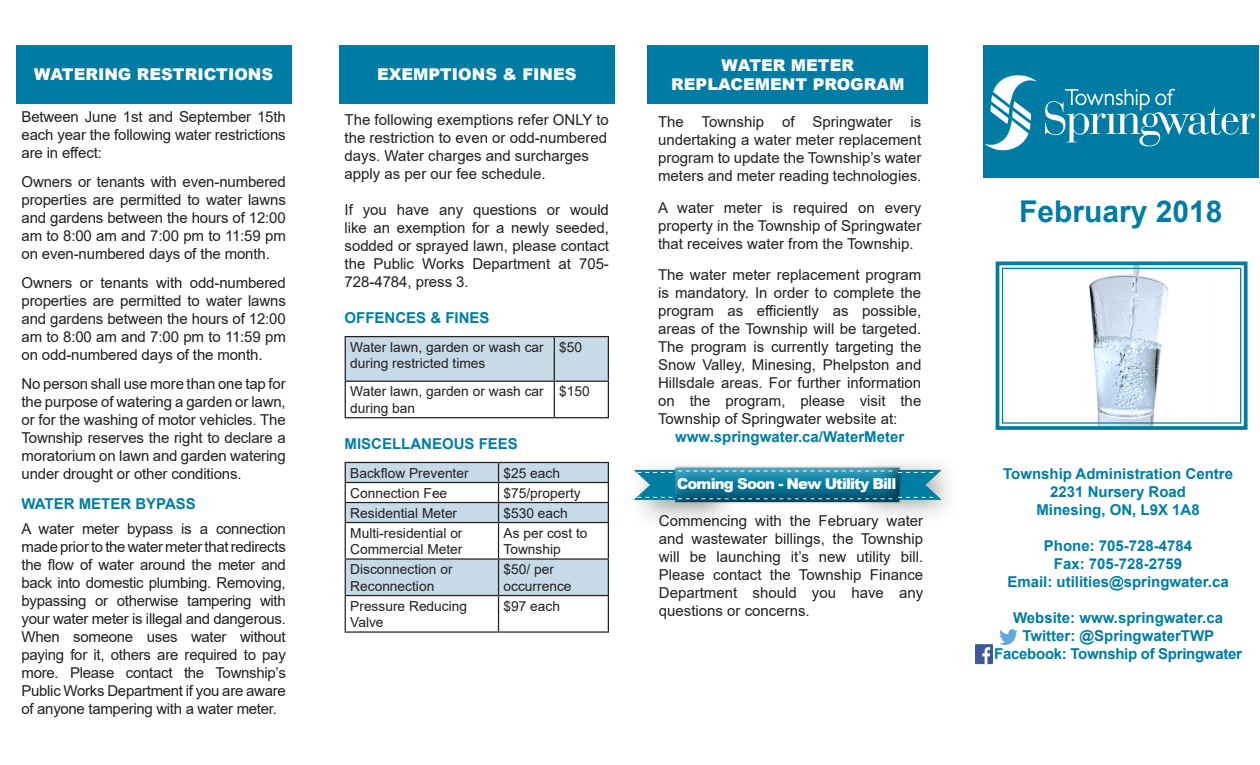
<style>
.page{position:relative;width:1260px;height:765px;background:#fff}
.page>*{position:absolute;margin:0;border:0;box-sizing:border-box;transform-origin:0 0}
.t1{font:700 30px "Arial";color:#007ca4}
.t2{font:900 16.25px "Arial";color:#fff}
.t3{font:15px/18px "Arial";color:#231f20;text-align:justify}
.t4{font:700 15px "Arial";color:#007ca4}
.t5{font:700 15px "Arial";letter-spacing:-.02em;color:#007ca4}
.t6{font:900 15px "Arial";letter-spacing:-.06em;color:#fff}
.t7{font:13.75px/16.5px "Arial";color:#231f20}
</style>
<div class="page">
<div style="left:983px;top:45px;width:276px;height:132px;background:#007ca4"></div>
<svg style="left:985px;top:75px;width:52px;height:76px"></svg>
<svg style="left:1045px;top:89px;width:210px;height:58px"></svg>
<svg style="left:995px;top:261px;width:253px;height:169px"></svg>
<div style="left:1002px;top:268px;width:239px;height:156px;border:1px solid #007ca4"></div>
<div style="left:648px;top:45px;width:280px;height:59px;background:#007ca4"></div>
<div style="left:16px;top:45px;width:275px;height:59px;background:#007ca4"></div>
<div style="left:346px;top:337px;width:262px;height:44px;background:#c7dae7"></div>
<hr style="left:345px;top:336px;width:209px;height:1px;background:#231f20">
<hr style="left:345px;top:337px;width:1px;height:44px;background:#231f20">
<hr style="left:554px;top:336px;width:55px;height:1px;background:#231f20">
<hr style="left:554px;top:337px;width:1px;height:44px;background:#231f20">
<hr style="left:608px;top:337px;width:1px;height:44px;background:#231f20">
<hr style="left:345px;top:381px;width:209px;height:1px;background:#231f20">
<hr style="left:345px;top:382px;width:1px;height:35px;background:#231f20">
<hr style="left:554px;top:381px;width:55px;height:1px;background:#231f20">
<hr style="left:554px;top:382px;width:1px;height:35px;background:#231f20">
<hr style="left:608px;top:382px;width:1px;height:35px;background:#231f20">
<hr style="left:345px;top:417px;width:209px;height:1px;background:#231f20">
<hr style="left:554px;top:417px;width:55px;height:1px;background:#231f20">
<svg style="left:345px;top:462px;width:264px;height:133px"></svg>
<hr style="left:345px;top:522px;width:154px;height:1px;background:#231f20">
<hr style="left:345px;top:523px;width:1px;height:35px;background:#231f20">
<hr style="left:499px;top:522px;width:110px;height:1px;background:#231f20">
<hr style="left:498px;top:523px;width:1px;height:35px;background:#231f20">
<hr style="left:608px;top:523px;width:1px;height:35px;background:#231f20">
<hr style="left:345px;top:558px;width:154px;height:2px;background:#231f20">
<hr style="left:345px;top:560px;width:1px;height:35px;background:#231f20">
<hr style="left:499px;top:558px;width:110px;height:2px;background:#231f20">
<hr style="left:498px;top:560px;width:1px;height:35px;background:#231f20">
<hr style="left:608px;top:560px;width:1px;height:35px;background:#231f20">
<hr style="left:345px;top:595px;width:154px;height:1px;background:#231f20">
<hr style="left:345px;top:596px;width:1px;height:35px;background:#231f20">
<hr style="left:499px;top:595px;width:110px;height:1px;background:#231f20">
<hr style="left:498px;top:596px;width:1px;height:35px;background:#231f20">
<hr style="left:608px;top:596px;width:1px;height:35px;background:#231f20">
<hr style="left:345px;top:631px;width:154px;height:2px;background:#231f20">
<hr style="left:499px;top:631px;width:110px;height:2px;background:#231f20">
<div style="left:339px;top:45px;width:276px;height:59px;background:#007ca4"></div>
<div style="left:626px;top:459px;width:113px;height:70px;background:#231f20;opacity:.4"></div>
<div style="left:849px;top:454px;width:113px;height:70px;background:#231f20;opacity:.4"></div>
<div style="left:675px;top:466px;width:227px;height:38px;background:#231f20;opacity:.47"></div>
<div style="left:673px;top:466px;width:225px;height:36px;background:#231f20;opacity:.75"></div>
<svg style="left:634px;top:468px;width:308px;height:34px"></svg>
<img style="left:1000px;top:630px;width:18px;height:14px">
<div style="left:975px;top:644px;width:18px;height:20px;background:#3c5a99"></div>
<svg style="left:982px;top:647px;width:8px;height:17px"></svg>
<p class="t2" style="left:34px;top:63px;width:240px">WATERING RESTRICTIONS</p>
<p class="t3" style="left:22px;top:107px;width:266px">Between June 1st and September 15th each year the following water restrictions are in effect:</p>
<p class="t3" style="left:22px;top:172px;width:266px">Owners or tenants with even-numbered properties are permitted to water lawns and gardens between the hours of 12:00 am to 8:00 am and 7:00 pm to 11:59 pm on even-numbered days of the month.</p>
<p class="t3" style="left:22px;top:274px;width:266px">Owners or tenants with odd-numbered properties are permitted to water lawns and gardens between the hours of 12:00 am to 8:00 am and 7:00 pm to 11:59 pm on odd-numbered days of the month.</p>
<p class="t3" style="left:22px;top:375px;width:266px">No person shall use more than one tap for the purpose of watering a garden or lawn, or for the washing of motor vehicles. The Township reserves the right to declare a moratorium on lawn and garden watering under drought or other conditions.</p>
<p class="t4" style="left:22px;top:493px;width:176px">WATER METER BYPASS</p>
<p class="t3" style="left:22px;top:520px;width:266px">A water meter bypass is a connection made prior to the water meter that redirects the flow of water around the meter and back into domestic plumbing. Removing, bypassing or otherwise tampering with your water meter is illegal and dangerous.<br>When someone uses water without paying for it, others are required to pay more. Please contact the Township’s Public Works Department if you are aware of anyone tampering with a water meter.</p>
<p class="t2" style="left:377px;top:63px;width:201px">EXEMPTIONS &amp; FINES</p>
<p class="t3" style="left:345px;top:111px;width:266px;text-align:left">The following exemptions refer ONLY to the restriction to even or odd-numbered days. Water charges and surcharges apply as per our fee schedule.</p>
<p class="t3" style="left:345px;top:201px;width:266px">If you have any questions or would like an exemption for a newly seeded, sodded or sprayed lawn, please contact the Public Works Department at 705- 728-4784, press 3.</p>
<p class="t4" style="left:345px;top:308px;width:147px">OFFENCES &amp; FINES</p>
<p class="t7" style="left:350px;top:338px;width:195px">Water lawn, garden or wash car during restricted times</p>
<p class="t7" style="left:559px;top:338px;width:24px">$50</p>
<p class="t7" style="left:350px;top:383px;width:195px">Water lawn, garden or wash car during ban</p>
<p class="t7" style="left:559px;top:383px;width:32px">$150</p>
<p class="t4" style="left:345px;top:434px;width:175px">MISCELLANEOUS FEES</p>
<p class="t7" style="left:350px;top:464px;width:120px">Backflow Preventer</p>
<p class="t7" style="left:504px;top:464px;width:58px">$25 each</p>
<p class="t7" style="left:350px;top:484px;width:99px">Connection Fee</p>
<p class="t7" style="left:504px;top:484px;width:79px">$75/property</p>
<p class="t7" style="left:350px;top:504px;width:108px">Residential Meter</p>
<p class="t7" style="left:504px;top:504px;width:66px">$530 each</p>
<p class="t7" style="left:350px;top:524px;width:114px">Multi-residential or<br>Commercial Meter</p>
<p class="t7" style="left:504px;top:524px;width:86px">As per cost to<br>Township</p>
<p class="t7" style="left:350px;top:561px;width:104px">Disconnection or</p>
<p class="t7" style="left:350px;top:577px;width:86px">Reconnection</p>
<p class="t7" style="left:504px;top:561px;width:52px">$50/ per</p>
<p class="t7" style="left:504px;top:577px;width:70px">occurrence</p>
<p class="t7" style="left:350px;top:597px;width:118px">Pressure Reducing<br>Valve</p>
<p class="t7" style="left:504px;top:597px;width:58px">$97 each</p>
<p class="t2" style="left:722px;top:53px;width:134px">WATER METER</p>
<p class="t2" style="left:671px;top:73px;width:235px">REPLACEMENT PROGRAM</p>
<p class="t3" style="left:658px;top:112px;width:265px">The Township of Springwater is undertaking a water meter replacement program to update the Township’s water meters and meter reading technologies.</p>
<p class="t3" style="left:658px;top:198px;width:265px">A water meter is required on every property in the Township of Springwater that receives water from the Township.</p>
<p class="t3" style="left:658px;top:266px;width:265px">The water meter replacement program is mandatory. In order to complete the program as efficiently as possible, areas of the Township will be targeted.<br>The program is currently targeting the Snow Valley, Minesing, Phelpston and Hillsdale areas. For further information on the program, please visit the Township of Springwater website at:</p>
<p class="t4" style="left:675px;top:426px;width:230px">www.springwater.ca/WaterMeter</p>
<p class="t6" style="left:677px;top:473px;width:221px">Coming Soon - New Utility Bill</p>
<p class="t3" style="left:659px;top:512px;width:266px">Commencing with the February water and wastewater billings, the Township will be launching it’s new utility bill.<br>Please contact the Township Finance Department should you have any questions or concerns.</p>
<p class="t1" style="left:1019px;top:190px;width:205px">February 2018</p>
<p class="t4" style="left:1003px;top:463px;width:231px">Township Administration Centre</p>
<p class="t4" style="left:1050px;top:481px;width:137px">2231 Nursery Road</p>
<p class="t4" style="left:1036px;top:499px;width:165px">Minesing, ON, L9X 1A8</p>
<p class="t4" style="left:1044px;top:535px;width:150px">Phone: 705-728-4784</p>
<p class="t4" style="left:1054px;top:553px;width:130px">Fax: 705-728-2759</p>
<p class="t4" style="left:1007px;top:571px;width:223px">Email: utilities@springwater.ca</p>
<p class="t4" style="left:1013px;top:607px;width:212px">Website: www.springwater.ca</p>
<p class="t4" style="left:1022px;top:625px;width:193px">Twitter: @SpringwaterTWP</p>
<p class="t5" style="left:994px;top:643px;width:249px">Facebook: Township of Springwater</p>
</div>
